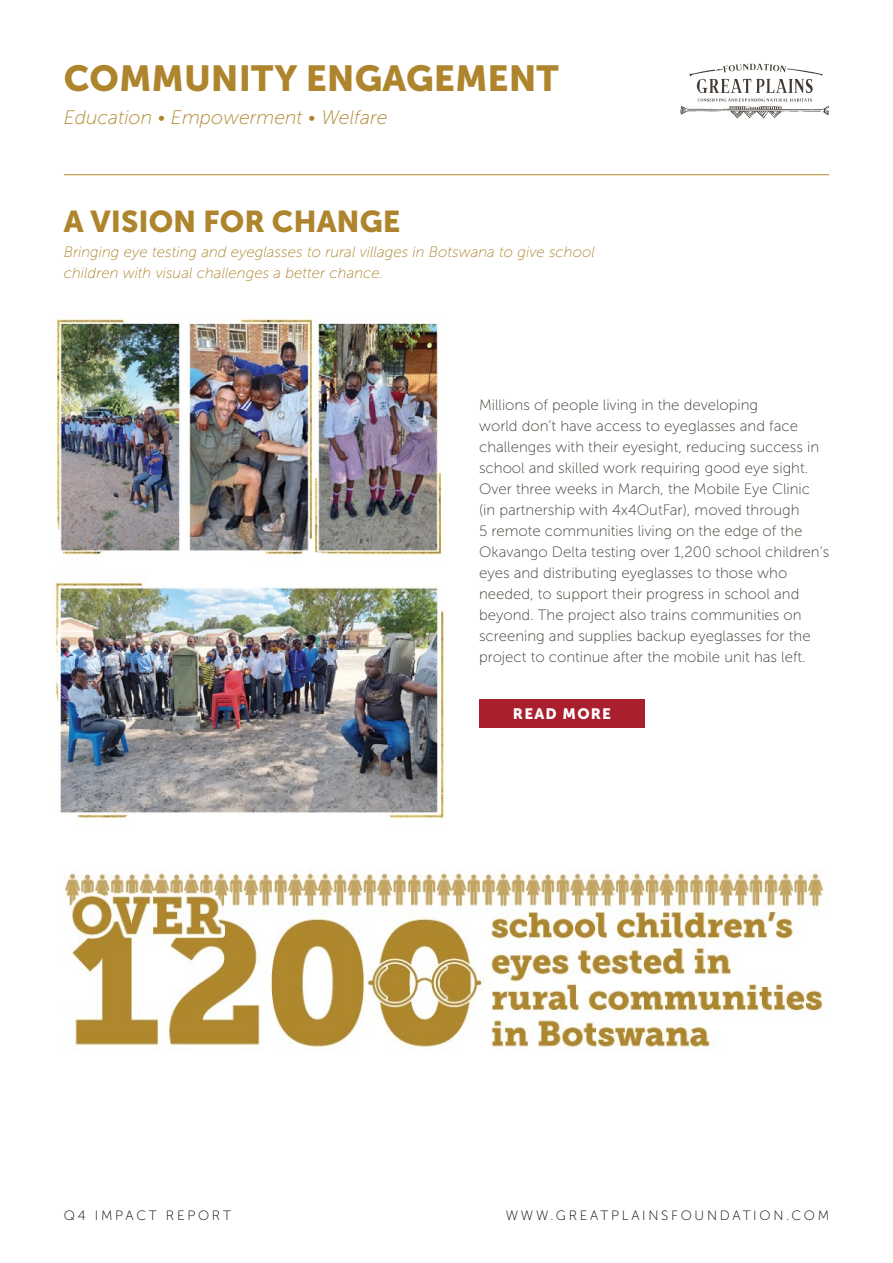
<style>
.page{position:relative;width:893px;height:1263px;background:#fff}
.page>*{position:absolute;margin:0;border:0;box-sizing:border-box;transform-origin:0 0}
.t1{font:36px "Museo Sans 900";color:#ae852d}
.t2{font:30px "Museo Sans 900";color:#ae852d}
.t3{font:italic 19.5px "Museo Sans 100";color:#ae852d}
.t4{font:15px/21px "Museo Sans 100";color:#413b33}
.t5{font:italic 15px/21px "Museo Sans 100";color:#ae852d}
.t6{font:15px "Museo Sans 900";letter-spacing:.08em;color:#fff}
.t7{font:13.5px "Museo Sans 100";letter-spacing:.2em;color:#000}
</style>
<div class="page">
<svg style="left:680px;top:99px;width:150px;height:20px"></svg>
<svg style="left:689px;top:64px;width:133px;height:29px"></svg>
<img style="left:56px;top:318px;width:386px;height:237px">
<img style="left:55px;top:582px;width:390px;height:237px">
<img style="left:64px;top:867px;width:765px;height:183px">
<div style="left:479px;top:700px;width:166px;height:28px;background:#aa1f2e"></div>
<hr style="left:64px;top:174px;width:765px;height:1px;background:#ae852d">
<h1 class="t1" style="left:64px;top:58px;width:496px">COMMUNITY ENGAGEMENT</h1>
<h3 class="t3" style="left:64px;top:106px;width:325px">Education • Empowerment • Welfare</h3>
<h2 class="t2" style="left:64px;top:204px;width:338px">A VISION FOR CHANGE</h2>
<p class="t5" style="left:64px;top:241px;width:533px">Bringing eye testing and eyeglasses to rural villages in Botswana to give school children with visual challenges a better chance.</p>
<p class="t4" style="left:479px;top:395px;width:352px">Millions of people living in the developing<br>world don’t have access to eyeglasses and face challenges with their eyesight, reducing success in school and skilled work requiring good eye sight.<br>Over three weeks in March, the Mobile Eye Clinic (in partnership with 4x4OutFar), moved through<br>5 remote communities living on the edge of the Okavango Delta testing over 1,200 school children’s eyes and distributing eyeglasses to those who needed, to support their progress in school and beyond. The project also trains communities on screening and supplies backup eyeglasses for the project to continue after the mobile unit has left.</p>
<p class="t6" style="left:513px;top:706px;width:100px">READ MORE</p>
<p class="t7" style="left:64px;top:1208px;width:169px">Q4 IMPACT REPORT</p>
<p class="t7" style="left:506px;top:1208px;width:325px">WWW.GREATPLAINSFOUNDATION.COM</p>
</div>
